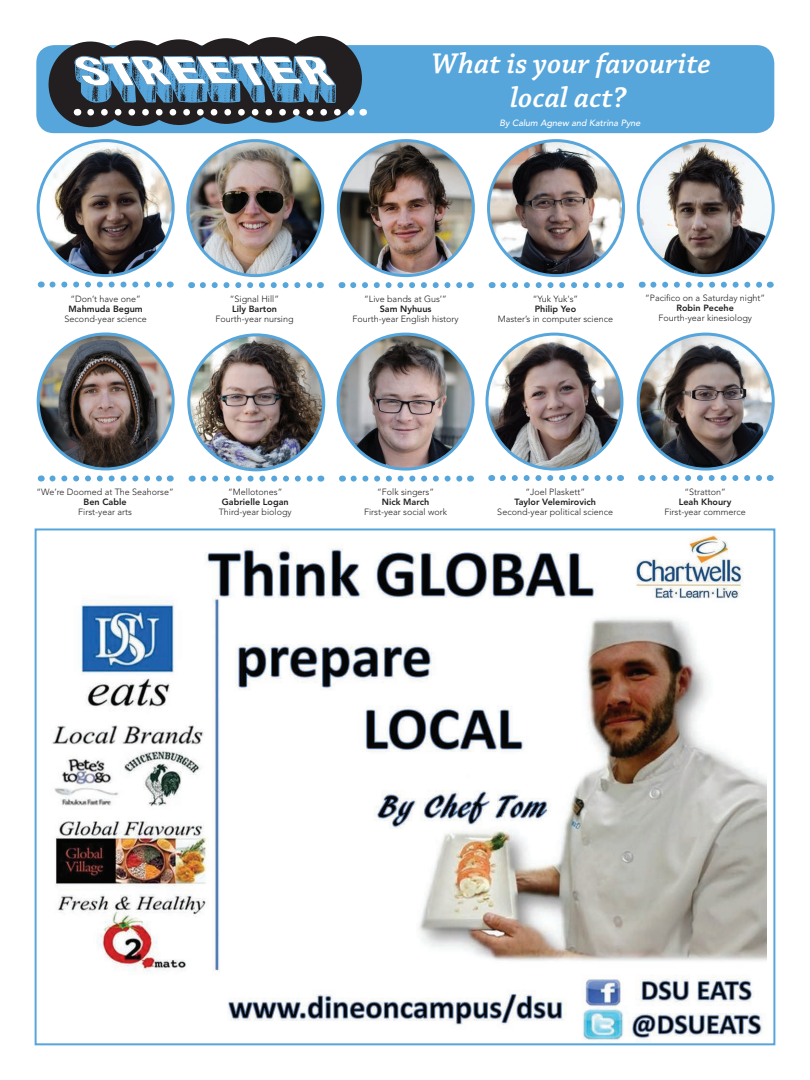
<style>
.page{position:relative;width:810px;height:1080px;background:#fff}
.page>*{position:absolute;margin:0;border:0;box-sizing:border-box;transform-origin:0 0}
.t1{font:30px/34px "Chaparral Pro Semibold It Capt";color:#fff;text-align:center}
.t2{font:300 9px "Avenir LT Std";color:#231f20}
.t3{font:800 9px "Avenir LT Std";color:#231f20}
.t4{font:italic 500 9px "Avenir LT Std";color:#fff}
</style>
<div class="page">
<img style="left:34px;top:528px;width:742px;height:518px">
<img style="left:38px;top:334px;width:135px;height:135px;border-radius:68px">
<div style="left:37px;top:332px;width:138px;height:138px;border:3px solid #57a6db;border-radius:50%"></div>
<img style="left:638px;top:141px;width:135px;height:135px;border-radius:68px">
<div style="left:637px;top:139px;width:138px;height:138px;border:3px solid #57a6db;border-radius:50%"></div>
<img style="left:338px;top:141px;width:135px;height:135px;border-radius:68px">
<div style="left:337px;top:139px;width:138px;height:138px;border:3px solid #57a6db;border-radius:50%"></div>
<svg style="left:353px;top:282px;width:110px;height:6px"></svg>
<img style="left:188px;top:141px;width:135px;height:135px;border-radius:68px">
<div style="left:186px;top:139px;width:138px;height:138px;border:3px solid #57a6db;border-radius:50%"></div>
<svg style="left:203px;top:282px;width:110px;height:6px"></svg>
<div style="left:36px;top:45px;width:738px;height:88px;background:#57a6db;border-radius:18px"></div>
<img style="left:38px;top:141px;width:135px;height:135px;border-radius:68px">
<div style="left:37px;top:139px;width:138px;height:138px;border:3px solid #57a6db;border-radius:50%"></div>
<svg style="left:52px;top:475px;width:110px;height:6px"></svg>
<svg style="left:52px;top:282px;width:110px;height:6px"></svg>
<img style="left:338px;top:334px;width:135px;height:135px;border-radius:68px">
<div style="left:337px;top:333px;width:138px;height:138px;border:3px solid #57a6db;border-radius:50%"></div>
<svg style="left:354px;top:476px;width:109px;height:6px"></svg>
<svg style="left:48px;top:35px;width:316px;height:93px"></svg>
<svg style="left:653px;top:282px;width:109px;height:6px"></svg>
<img style="left:638px;top:334px;width:135px;height:135px;border-radius:68px">
<div style="left:637px;top:333px;width:138px;height:138px;border:3px solid #57a6db;border-radius:50%"></div>
<svg style="left:653px;top:475px;width:109px;height:6px"></svg>
<img style="left:487px;top:334px;width:135px;height:135px;border-radius:68px">
<div style="left:485px;top:333px;width:138px;height:138px;border:3px solid #57a6db;border-radius:50%"></div>
<svg style="left:503px;top:475px;width:110px;height:6px"></svg>
<img style="left:189px;top:335px;width:135px;height:135px;border-radius:68px">
<div style="left:187px;top:333px;width:138px;height:138px;border:3px solid #57a6db;border-radius:50%"></div>
<svg style="left:203px;top:476px;width:118px;height:6px"></svg>
<img style="left:489px;top:141px;width:135px;height:135px;border-radius:68px">
<div style="left:487px;top:139px;width:138px;height:138px;border:3px solid #57a6db;border-radius:50%"></div>
<svg style="left:503px;top:282px;width:110px;height:6px"></svg>
<h1 class="t1" style="left:432px;top:48px;width:281px">What is your favourite local act?</h1>
<p class="t4" style="left:499px;top:117px;width:143px">By Calum Agnew and Katrina Pyne</p>
<p class="t2" style="left:71px;top:293px;width:72px">“Don’t have one”</p>
<p class="t3" style="left:69px;top:303px;width:76px">Mahmuda Begum</p>
<p class="t2" style="left:65px;top:313px;width:84px">Second-year science</p>
<p class="t2" style="left:230px;top:293px;width:51px">“Signal Hill”</p>
<p class="t3" style="left:232px;top:303px;width:47px">Lily Barton</p>
<p class="t2" style="left:215px;top:313px;width:80px">Fourth-year nursing</p>
<p class="t2" style="left:364px;top:293px;width:84px">“Live bands at Gus’”</p>
<p class="t3" style="left:380px;top:303px;width:53px">Sam Nyhuus</p>
<p class="t2" style="left:352px;top:313px;width:108px">Fourth-year English history</p>
<p class="t2" style="left:533px;top:293px;width:47px">“Yuk Yuk's”</p>
<p class="t3" style="left:535px;top:303px;width:43px">Philip Yeo</p>
<p class="t2" style="left:498px;top:313px;width:117px">Master’s in computer science</p>
<p class="t2" style="left:645px;top:293px;width:121px">“Pacifico on a Saturday night”</p>
<p class="t3" style="left:676px;top:303px;width:59px">Robin Pecehe</p>
<p class="t2" style="left:658px;top:313px;width:95px">Fourth-year kinesiology</p>
<p class="t2" style="left:36px;top:487px;width:139px">“We’re Doomed at The Seahorse”</p>
<p class="t3" style="left:84px;top:497px;width:45px">Ben Cable</p>
<p class="t2" style="left:78px;top:507px;width:55px">First-year arts</p>
<p class="t2" style="left:228px;top:487px;width:56px">“Mellotones”</p>
<p class="t3" style="left:222px;top:497px;width:68px">Gabrielle Logan</p>
<p class="t2" style="left:219px;top:507px;width:75px">Third-year biology</p>
<p class="t2" style="left:377px;top:487px;width:58px">“Folk singers”</p>
<p class="t3" style="left:382px;top:497px;width:49px">Nick March</p>
<p class="t2" style="left:364px;top:507px;width:85px">First-year social work</p>
<p class="t2" style="left:525px;top:487px;width:61px">“Joel Plaskett”</p>
<p class="t3" style="left:515px;top:497px;width:83px">Taylor Velemirovich</p>
<p class="t2" style="left:497px;top:507px;width:117px">Second-year political science</p>
<p class="t2" style="left:684px;top:487px;width:43px">“Stratton”</p>
<p class="t3" style="left:679px;top:497px;width:54px">Leah Khoury</p>
<p class="t2" style="left:664px;top:507px;width:83px">First-year commerce</p>
</div>
